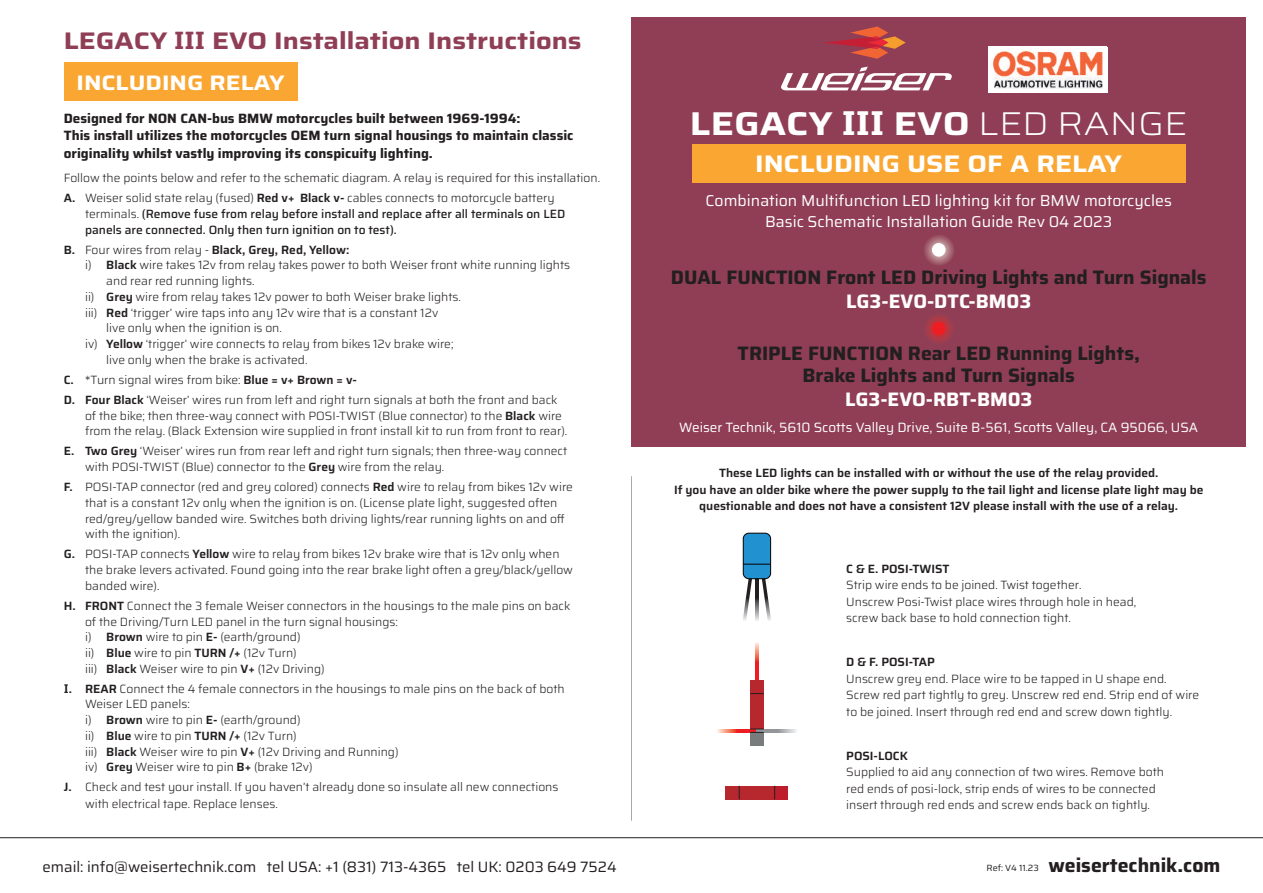
<style>
.page{position:relative;width:1263px;height:893px;background:#fff}
.page>*{position:absolute;margin:0;border:0;box-sizing:border-box;transform-origin:0 0}
.t1{font:700 33px "Saira Expanded";color:#fff}
.t2{font:700 24px "Saira Expanded";color:#8f3e56}
.t3{font:700 24px "Saira Expanded";color:#fff}
.t4{font:700 21px "Saira Expanded";color:#fff}
.t5{font:700 19.5px/22.5px "Saira";color:#231f20;text-align:center}
.t6{font:700 19.5px "Saira";color:#fff}
.t7{font:15.75px/21px "Saira";color:#fff;text-align:center}
.t8{font:15px "Saira";color:#231f20}
.t9{font:700 13.5px/16.5px "Saira";color:#231f20}
.t10{font:13.5px "Saira";color:#fff}
.t11{font:300 12px/15.8px "Saira";color:#231f20}
.t12{font:600 12px/16.5px "Saira";color:#231f20;text-align:center}
.t13{font:500 12px/15.8px "Saira";color:#231f20}
.s1{font-family:"FS Me";font-weight:800}
.s2{font-weight:600}
.s3{font-weight:300}
.s4{font-family:"FS Me";font-weight:700}
.s5{font-weight:400;font-size:9px}
</style>
<div class="page">
<div style="left:631px;top:17px;width:615px;height:429px;background:#8f3e56"></div>
<svg style="left:923px;top:234px;width:32px;height:32px"></svg>
<div style="left:932px;top:243px;width:13px;height:14px;background:#fff;border-radius:50%"></div>
<svg style="left:923px;top:313px;width:32px;height:31px"></svg>
<div style="left:932px;top:322px;width:13px;height:13px;background:#ee1d23;border-radius:50%"></div>
<div style="left:692px;top:145px;width:493px;height:38px;background:#faa633"></div>
<div style="left:64px;top:63px;width:234px;height:38px;background:#faa633"></div>
<hr style="left:631px;top:476px;width:1px;height:345px;background:#a8a9ad">
<hr style="left:0;top:837px;width:1263px;height:1px;background:#231f20">
<svg style="left:755px;top:579px;width:4px;height:42px"></svg>
<svg style="left:761px;top:576px;width:10px;height:45px"></svg>
<svg style="left:743px;top:576px;width:10px;height:45px"></svg>
<div style="left:743px;top:533px;width:28px;height:46px;background:#2291d0;border-radius:6px"></div>
<div style="left:743px;top:533px;width:28px;height:46px;border:1px solid #000001;border-radius:6px"></div>
<svg style="left:743px;top:564px;width:28px;height:1px"></svg>
<svg style="left:755px;top:642px;width:4px;height:38px"></svg>
<div style="left:750px;top:680px;width:14px;height:49px;background:#b6282e"></div>
<svg style="left:717px;top:729px;width:33px;height:3px"></svg>
<svg style="left:764px;top:729px;width:33px;height:3px"></svg>
<div style="left:750px;top:732px;width:14px;height:14px;background:#797c7c"></div>
<svg style="left:750px;top:693px;width:14px;height:1px"></svg>
<svg style="left:750px;top:729px;width:14px;height:4px"></svg>
<div style="left:726px;top:786px;width:62px;height:13px;background:#b6282e"></div>
<div style="left:775px;top:786px;width:13px;height:13px;background:#be1d2c"></div>
<svg style="left:739px;top:786px;width:1px;height:13px"></svg>
<svg style="left:774px;top:786px;width:1px;height:13px"></svg>
<svg style="left:781px;top:67px;width:171px;height:23px"></svg>
<svg style="left:824px;top:26px;width:82px;height:33px"></svg>
<div style="left:989px;top:47px;width:119px;height:45px;background:#fff"></div>
<img style="left:993px;top:51px;width:110px;height:38px">
<h2 class="t2" style="left:64px;top:21px;width:519px">LEGACY <span class="s1">III</span> EVO Installation Instructions</h2>
<h3 class="t4" style="left:77px;top:65px;width:210px">INCLUDING RELAY</h3>
<p class="t9" style="left:64px;top:110px;width:511px">Designed for NON CAN-bus BMW motorcycles built between 1969-1994:<br>This install utilizes the motorcycles OEM turn signal housings to maintain classic</p>
<p class="t9" style="left:64px;top:144px;width:371px">originality whilst vastly improving its conspicuity lighting.</p>
<p class="t11" style="left:64px;top:167px;width:538px;line-height:20px">Follow the points below and refer to the schematic diagram. A relay is required for this installation.<br><span class="s2">A.</span> Weiser solid state relay (fused) <span class="s2">Red v+ Black v-</span> cables connects to motorcycle battery</p>
<p class="t13" style="left:85px;top:205px;width:482px"><span class="s3">terminals.</span> (Remove fuse from relay before install and replace after all terminals on LED panels are connected. Only then turn ignition on to test).</p>
<p class="t12" style="left:64px;top:241px;width:287px">B. <span class="s3">Four wires from relay -</span> Black, Grey, Red, Yellow:</p>
<p class="t11" style="left:85px;top:257px;width:487px">i) <span class="s2">Black</span> wire takes 12v from relay takes power to both Weiser front white running lights</p>
<p class="t11" style="left:106px;top:273px;width:150px">and rear red running lights.</p>
<p class="t11" style="left:85px;top:288px;width:377px">ii) <span class="s2">Grey</span> wire from relay takes 12v power to both Weiser brake lights.</p>
<p class="t11" style="left:85px;top:304px;width:355px">iii) <span class="s2">Red</span> ‘trigger’ wire taps into any 12v wire that is a constant 12v</p>
<p class="t11" style="left:106px;top:320px;width:177px">live only when the ignition is on.</p>
<p class="t11" style="left:85px;top:335px;width:370px">iv) <span class="s2">Yellow</span> ‘trigger’ wire connects to relay from bikes 12v brake wire;</p>
<p class="t11" style="left:106px;top:351px;width:203px">live only when the brake is activated.</p>
<p class="t11" style="left:64px;top:369px;width:495px;line-height:20px"><span class="s2">C.</span> *Turn signal wires from bike: <span class="s2">Blue = v+ Brown = v-<br>D. Four Black</span> ‘Weiser’ wires run from left and right turn signals at both the front and back</p>
<p class="t11" style="left:85px;top:407px;width:484px">of the bike; then three-way connect with POSI-TWIST (Blue connector) to the <span class="s2">Black</span> wire from the relay. (Black Extension wire supplied in front install kit to run from front to rear).</p>
<p class="t11" style="left:85px;top:443px;width:484px;text-indent:-21px"><span class="s2">E. Two Grey</span> ‘Weiser’ wires run from rear left and right turn signals; then three-way connect with POSI-TWIST (Blue) connector to the <span class="s2">Grey</span> wire from the relay.</p>
<p class="t11" style="left:85px;top:478px;width:489px;text-indent:-21px"><span class="s2">F.</span> POSI-TAP connector (red and grey colored) connects <span class="s2">Red</span> wire to relay from bikes 12v wire that is a constant 12v only when the ignition is on. (License plate light, suggested often red/grey/yellow banded wire. Switches both driving lights/rear running lights on and off with the ignition).</p>
<p class="t11" style="left:85px;top:546px;width:489px;text-indent:-21px"><span class="s2">G.</span> POSI-TAP connects <span class="s2">Yellow</span> wire to relay from bikes 12v brake wire that is 12v only when the brake levers activated. Found going into the rear brake light often a grey/black/yellow banded wire).</p>
<p class="t11" style="left:85px;top:597px;width:487px;text-indent:-21px"><span class="s2">H. FRONT</span> Connect the 3 female Weiser connectors in the housings to the male pins on back of the Driving/Turn LED panel in the turn signal housings:<br>i) <span class="s2">Brown</span> wire to pin <span class="s2">E-</span> (earth/ground)<br>ii) <span class="s2">Blue</span> wire to pin <span class="s2">TURN /+</span> (12v Turn)<br>iii) <span class="s2">Black</span> Weiser wire to pin <span class="s2">V+</span> (12v Driving)</p>
<p class="t11" style="left:85px;top:680px;width:481px;text-indent:-21px"><span class="s4">I</span><span class="s2">. REAR</span> Connect the 4 female connectors in the housings to male pins on the back of both Weiser LED panels:<br>i) <span class="s2">Brown</span> wire to pin <span class="s2">E-</span> (earth/ground)<br>ii) <span class="s2">Blue</span> wire to pin <span class="s2">TURN /+</span> (12v Turn)<br>iii) <span class="s2">Black</span> Weiser wire to pin <span class="s2">V+</span> (12v Driving and Running)<br>iv) <span class="s2">Grey</span> Weiser wire to pin <span class="s2">B+</span> (brake 12v)</p>
<p class="t11" style="left:85px;top:779px;width:475px;line-height:16.5px;text-indent:-21px"><span class="s2">J.</span> Check and test your install. If you haven’t already done so insulate all new connections with electrical tape. Replace lenses.</p>
<h1 class="t1" style="left:690px;top:97px;width:499px">LEGACY <span class="s1">III</span> EVO <span class="s3">LED RANGE</span></h1>
<h2 class="t3" style="left:755px;top:144px;width:369px">INCLUDING USE OF A RELAY</h2>
<h3 class="t7" style="left:706px;top:189px;width:468px">Combination Multifunction LED lighting kit for BMW motorcycles<br>Basic Schematic Installation Guide Rev 04 2023</h3>
<h3 class="t5" style="left:671px;top:265px;width:537px">DUAL FUNCTION Front LED Driving Lights and Turn Signals</h3>
<h3 class="t6" style="left:846px;top:285px;width:187px">LG3-EVO-DTC-BM03</h3>
<h3 class="t5" style="left:737px;top:341px;width:404px">TRIPLE FUNCTION Rear LED Running Lights,<br>Brake Lights and Turn Signals</h3>
<h3 class="t6" style="left:845px;top:384px;width:189px">LG3-EVO-RBT-BM03</h3>
<p class="t10" style="left:679px;top:416px;width:520px">Weiser Technik, 5610 Scotts Valley Drive, Suite B-561, Scotts Valley, CA 95066, USA</p>
<p class="t12" style="left:674px;top:464px;width:531px">These LED lights can be installed with or without the use of the relay provided.<br>If you have an older bike where the power supply to the tail light and license plate light may be questionable and does not have a consistent 12V please install with the use of a relay.</p>
<p class="t12" style="left:846px;top:560px;width:105px">C &amp; E. POSI-TWIST</p>
<p class="t11" style="left:846px;top:576px;width:291px;line-height:16.5px">Strip wire ends to be joined. Twist together.<br>Unscrew Posi-Twist place wires through hole in head, screw back base to hold connection tight.</p>
<p class="t12" style="left:846px;top:653px;width:90px">D &amp; F. POSI-TAP</p>
<p class="t11" style="left:846px;top:670px;width:354px;line-height:16.5px">Unscrew grey end. Place wire to be tapped in U shape end.<br>Screw red part tightly to grey. Unscrew red end. Strip end of wire to be joined. Insert through red end and screw down tightly.</p>
<p class="t12" style="left:846px;top:747px;width:63px">POSI-LOCK</p>
<p class="t11" style="left:846px;top:763px;width:319px;line-height:16.5px">Supplied to aid any connection of two wires. Remove both red ends of posi-lock, strip ends of wires to be connected insert through red ends and screw ends back on tightly.</p>
<p class="t8" style="left:43px;top:854px;width:576px">email: info@weisertechnik.com tel USA: +1 (831) 713-4365 tel UK: 0203 649 7524</p>
<h3 class="t5" style="left:986px;top:853px;width:235px"><span class="s5">Ref: V4 11.23</span> weisertechnik.com</h3>
</div>
